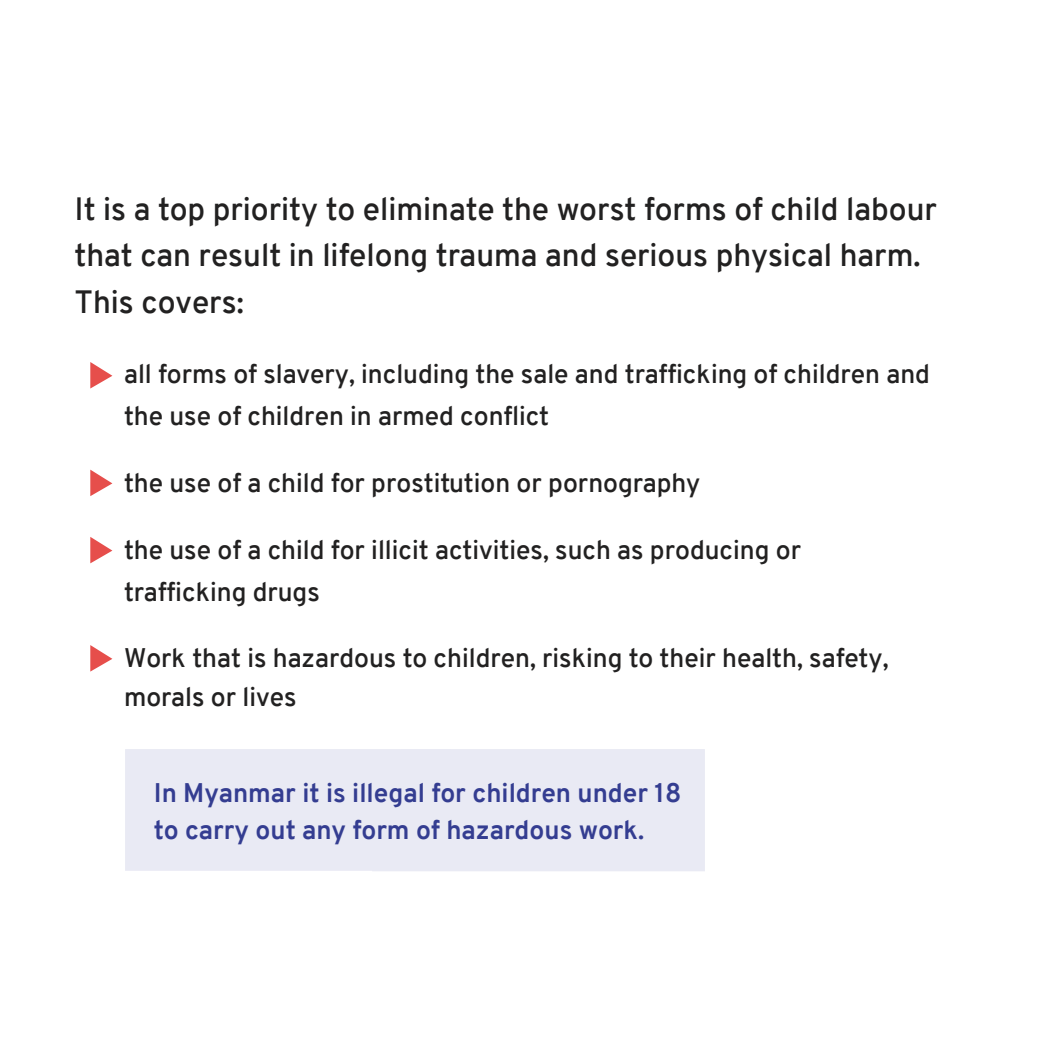
<style>
.page{position:relative;width:1042px;height:1042px;background:#fff}
.page>*{position:absolute;margin:0;border:0;box-sizing:border-box;transform-origin:0 0}
.t1{font:600 31.5px/46.4px "Overpass";color:#222121}
.t2{font:600 26.25px/42px "Overpass";color:#222121}
.t3{font:700 26.25px/36.8px "Overpass";color:#343d91}
.s1{font-family:"Myriad Pro";font-weight:400}
</style>
<div class="page">
<div style="left:125px;top:749px;width:580px;height:122px;background:#e9eaf4"></div>
<svg style="left:90px;top:362px;width:23px;height:27px"></svg>
<svg style="left:90px;top:470px;width:22px;height:26px"></svg>
<svg style="left:90px;top:537px;width:22px;height:26px"></svg>
<svg style="left:90px;top:645px;width:22px;height:26px"></svg>
<p class="t1" style="left:74px;top:186px;width:864px">It is a top priority to eliminate the worst forms of child labour that can result in lifelong trauma and serious physical harm.<br>This covers:</p>
<p class="t2" style="left:124px;top:353px;width:807px;text-indent:-32px"><span class="s1">»</span> all forms of slavery, including the sale and trafficking of children and the use of children in armed conflict</p>
<p class="t2" style="left:93px;top:462px;width:609px"><span class="s1">»</span> the use of a child for prostitution or pornography</p>
<p class="t2" style="left:124px;top:529px;width:678px;text-indent:-32px"><span class="s1">»</span> the use of a child for illicit activities, such as producing or trafficking drugs</p>
<p class="t2" style="left:124px;top:639px;width:766px;line-height:38.5px;text-indent:-32px"><span class="s1">»</span> Work that is hazardous to children, risking to their health, safety, morals or lives</p>
<p class="t3" style="left:154px;top:775px;width:529px">In Myanmar it is illegal for children under 18 to carry out any form of hazardous work.</p>
</div>
